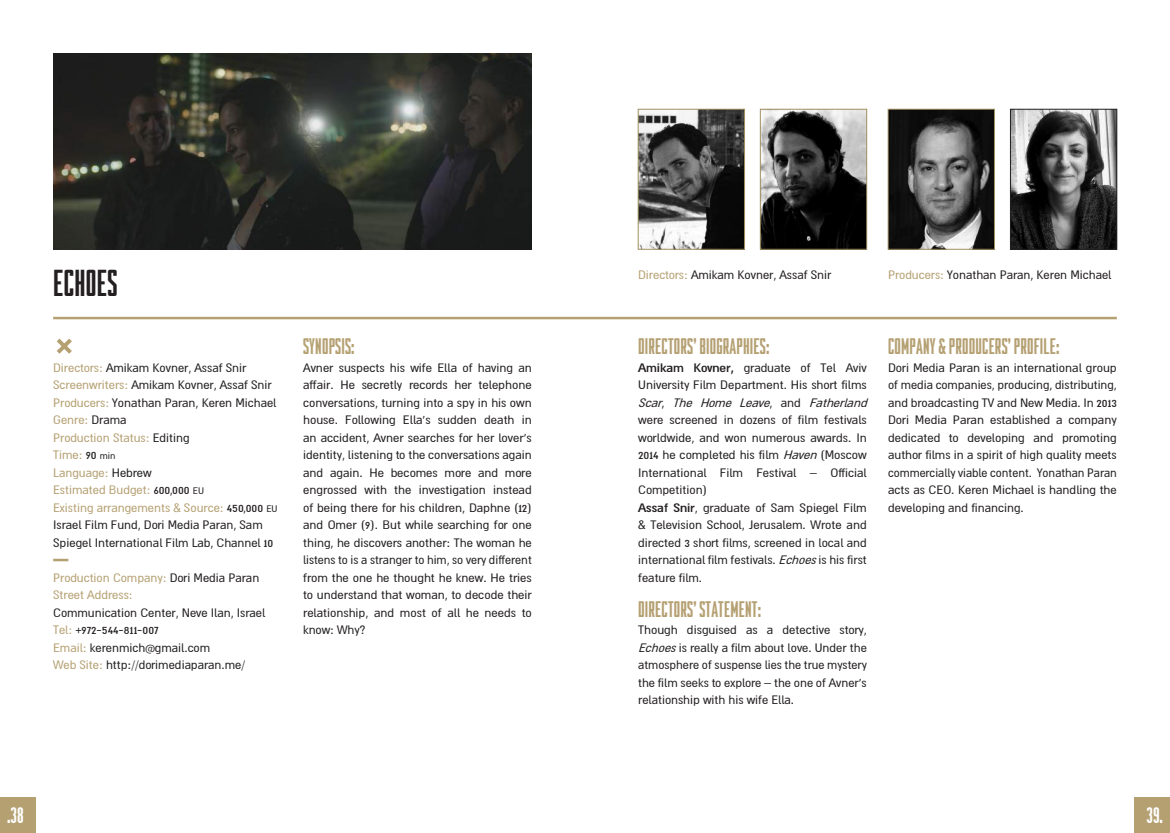
<style>
.page{position:relative;width:1170px;height:833px;background:#fff}
.page>*{position:absolute;margin:0;border:0;box-sizing:border-box;transform-origin:0 0}
.t1{font:37.5px "Mandatory 36";letter-spacing:.01em;color:#231f20}
.t2{font:22.5px "Mandatory 36";letter-spacing:.01em;color:#b5a072}
.t3{font:22.5px "Mandatory 36";color:#fff}
.t4{font:13.75px/17.5px "Almoni DLAAA";color:#231f20;text-align:justify}
.t5{font:13.75px/17.5px "Almoni DLAAA";color:#b5a072}
.s1{color:#b5a072}
.s2{font-size:10.62px}
.s3{color:#231f20}
.s4{font-weight:700}
.s5{font-style:italic}
</style>
<div class="page">
<div style="left:0;top:797px;width:36px;height:36px;background:#b5a072"></div>
<div style="left:1133px;top:797px;width:36px;height:36px;background:#b5a072"></div>
<img style="left:53px;top:53px;width:478px;height:197px">
<svg style="left:57px;top:338px;width:15px;height:16px"></svg>
<svg style="left:53px;top:559px;width:15px;height:2px"></svg>
<hr style="left:53px;top:317px;width:1063px;height:2px;background:#b5a072">
<img style="left:640px;top:111px;width:102px;height:136px">
<div style="left:638px;top:109px;width:106px;height:140px;border:1px solid #a29161"></div>
<img style="left:762px;top:111px;width:102px;height:136px">
<div style="left:760px;top:109px;width:106px;height:140px;border:1px solid #a29161"></div>
<img style="left:889px;top:111px;width:103px;height:136px">
<div style="left:887px;top:109px;width:107px;height:140px;border:1px solid #a29161"></div>
<img style="left:1012px;top:111px;width:102px;height:136px">
<div style="left:1010px;top:109px;width:106px;height:140px;border:1px solid #231f20"></div>
<h1 class="t1" style="left:53px;top:263px;width:66px">ECHOES</h1>
<p class="t4" style="left:53px;top:359px;width:226px;text-align:left"><span class="s1">Directors:</span> Amikam Kovner, Assaf Snir<br><span class="s1">Screenwriters:</span> Amikam Kovner, Assaf Snir<br><span class="s1">Producers:</span> Yonathan Paran, Keren Michael<br><span class="s1">Genre:</span> Drama<br><span class="s1">Production Status:</span> Editing<br><span class="s1">Time:</span> 90 <span class="s2">min<br></span><span class="s1">Language:</span> Hebrew<br><span class="s1">Estimated Budget:</span> 600,000 <span class="s2">EU<br></span><span class="s1">Existing arrangements &amp; Source:</span> 450,000 <span class="s2">EU<br></span>Israel Film Fund, Dori Media Paran, Sam<br>Spiegel International Film Lab, Channel 10</p>
<p class="t5" style="left:53px;top:569px;width:208px">Production Company: <span class="s3">Dori Media Paran<br></span>Street Address:</p>
<p class="t4" style="left:53px;top:604px;width:214px;text-align:left">Communication Center, Neve Ilan, Israel <span class="s1">Tel:</span> +972-544-811-007<br><span class="s1">Email:</span> kerenmich@gmail.com<br><span class="s1">Web Site:</span> http://dorimediaparan.me/</p>
<h2 class="t2" style="left:303px;top:334px;width:53px">SYNOPSIS:</h2>
<p class="t4" style="left:303px;top:359px;width:230px">Avner suspects his wife Ella of having an affair. He secretly records her telephone conversations, turning into a spy in his own house. Following Ella’s sudden death in an accident, Avner searches for her lover’s identity, listening to the conversations again and again. He becomes more and more engrossed with the investigation instead of being there for his children, Daphne (12) and Omer (9). But while searching for one thing, he discovers another: The woman he listens to is a stranger to him, so very different from the one he thought he knew. He tries to understand that woman, to decode their relationship, and most of all he needs to know: Why?</p>
<p class="t4" style="left:638px;top:266px;width:195px"><span class="s1">Directors:</span> Amikam Kovner, Assaf Snir</p>
<p class="t4" style="left:888px;top:266px;width:225px"><span class="s1">Producers:</span> Yonathan Paran, Keren Michael</p>
<h2 class="t2" style="left:638px;top:334px;width:133px">DIRECTORS’ BIOGRAPHIES:</h2>
<p class="t4" style="left:638px;top:359px;width:234px;text-align:left"><span class="s4">Amikam Kovner,</span> graduate of Tel Aviv University Film Department. His short films <span class="s5">Scar</span>, <span class="s5">The Home Leave</span>, a n d <span class="s5">Fatherland </span>were screened in dozens of film festivals worldwide, and won numerous awards. In 2014 he completed his film <span class="s5">Haven</span>(Moscow International Film Festival – Official Competition)<br><span class="s4">Assaf Snir</span>, graduate of Sam Spiegel Film &amp; Television School, Jerusalem. Wrote and directed 3 short films, screened in local and international film festivals. <span class="s5">Echoes</span>is his first feature film.</p>
<h2 class="t2" style="left:638px;top:596px;width:124px">DIRECTORS’ STATEMENT:</h2>
<p class="t4" style="left:638px;top:621px;width:230px">Though disguised as a detective story, <span class="s5">Echoes</span>is really a film about love. Under the atmosphere of suspense lies the true mystery the film seeks to explore – the one of Avner’s relationship with his wife Ella.</p>
<h2 class="t2" style="left:888px;top:334px;width:173px">COMPANY &amp; PRODUCERS’ PROFILE:</h2>
<p class="t4" style="left:888px;top:359px;width:230px">Dori Media Paran is an international group of media companies, producing, distributing, and broadcasting TV and New Media. In 2013<br>Dori Media Paran established a company dedicated to developing and promoting author films in a spirit of high quality meets commercially viable content. Yonathan Paran acts as CEO. Keren Michael is handling the developing and financing.</p>
<h2 class="t3" style="left:7px;top:802px;width:18px">.38</h2>
<h2 class="t3" style="left:1146px;top:802px;width:18px">39.</h2>
</div>
